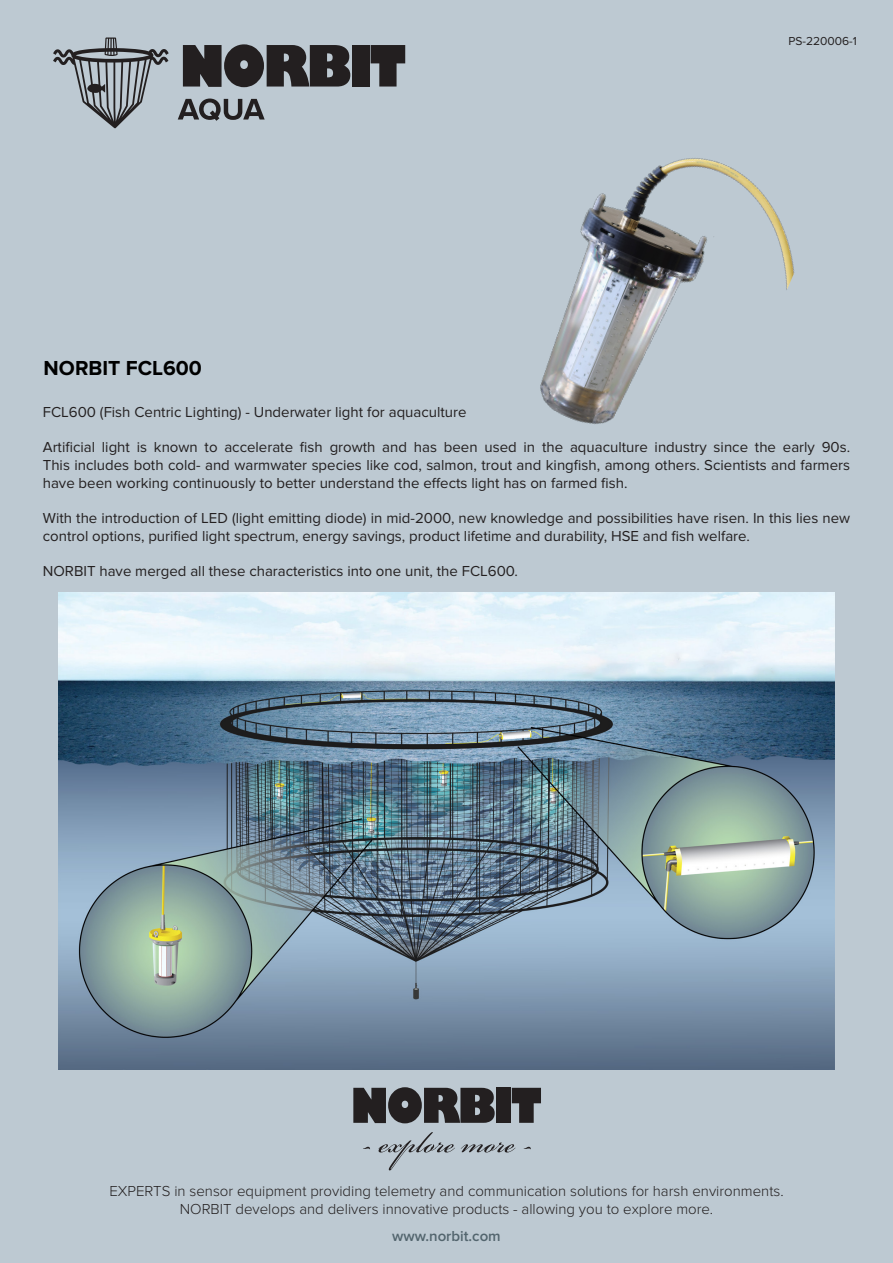
<style>
.page{position:relative;width:893px;height:1263px;background:#bdc9d2}
.page>*{position:absolute;margin:0;border:0;box-sizing:border-box;transform-origin:0 0}
.t1{font:700 21px "Proxima Nova";color:#000}
.body{font:15px/18px "Proxima Nova";color:#231f20;text-align:justify}
.footer_page1{font:300 15px/18px "Proxima Nova";color:#231f20;text-align:center}
.footer_page1-2{font:600 15px "Proxima Nova";color:#53656e}
.data_sheet_number{font:12px "Proxima Nova";color:#231f20}
</style>
<div class="page">
<svg style="left:353px;top:1087px;width:142px;height:36px"></svg>
<div style="left:496px;top:1088px;width:15px;height:35px;background:#231f20"></div>
<svg style="left:512px;top:1088px;width:29px;height:35px"></svg>
<svg style="left:363px;top:1147px;width:7px;height:2px"></svg>
<svg style="left:378px;top:1132px;width:77px;height:38px"></svg>
<svg style="left:461px;top:1142px;width:54px;height:10px"></svg>
<svg style="left:524px;top:1147px;width:7px;height:2px"></svg>
<img style="left:59px;top:593px;width:775px;height:476px">
<img style="left:540px;top:158px;width:255px;height:266px">
<svg style="left:183px;top:44px;width:167px;height:43px"></svg>
<div style="left:352px;top:45px;width:17px;height:42px;background:#231f20"></div>
<svg style="left:371px;top:45px;width:34px;height:42px"></svg>
<svg style="left:178px;top:99px;width:87px;height:22px"></svg>
<svg style="left:53px;top:38px;width:116px;height:90px"></svg>
<p class="data_sheet_number" style="left:788px;top:35px;width:70px">PS-220006-1</p>
<p class="t1" style="left:44px;top:356px;width:160px">NORBIT FCL600</p>
<p class="body" style="left:43px;top:404px;width:425px">FCL600 (Fish Centric Lighting) - Underwater light for aquaculture</p>
<p class="body" style="left:43px;top:439px;width:809px">Artificial light is known to accelerate fish growth and has been used in the aquaculture industry since the early 90s.<br>This includes both cold- and warmwater species like cod, salmon, trout and kingfish, among others. Scientists and farmers have been working continuously to better understand the effects light has on farmed fish.</p>
<p class="body" style="left:43px;top:510px;width:809px">With the introduction of LED (light emitting diode) in mid-2000, new knowledge and possibilities have risen. In this lies new control options, purified light spectrum, energy savings, product lifetime and durability, HSE and fish welfare.</p>
<p class="body" style="left:43px;top:563px;width:477px">NORBIT have merged all these characteristics into one unit, the FCL600.</p>
<p class="footer_page1" style="left:109px;top:1182px;width:676px">EXPERTS in sensor equipment providing telemetry and communication solutions for harsh environments.<br>NORBIT develops and delivers innovative products - allowing you to explore more.</p>
<p class="footer_page1-2" style="left:392px;top:1227px;width:110px">www.norbit.com</p>
</div>
